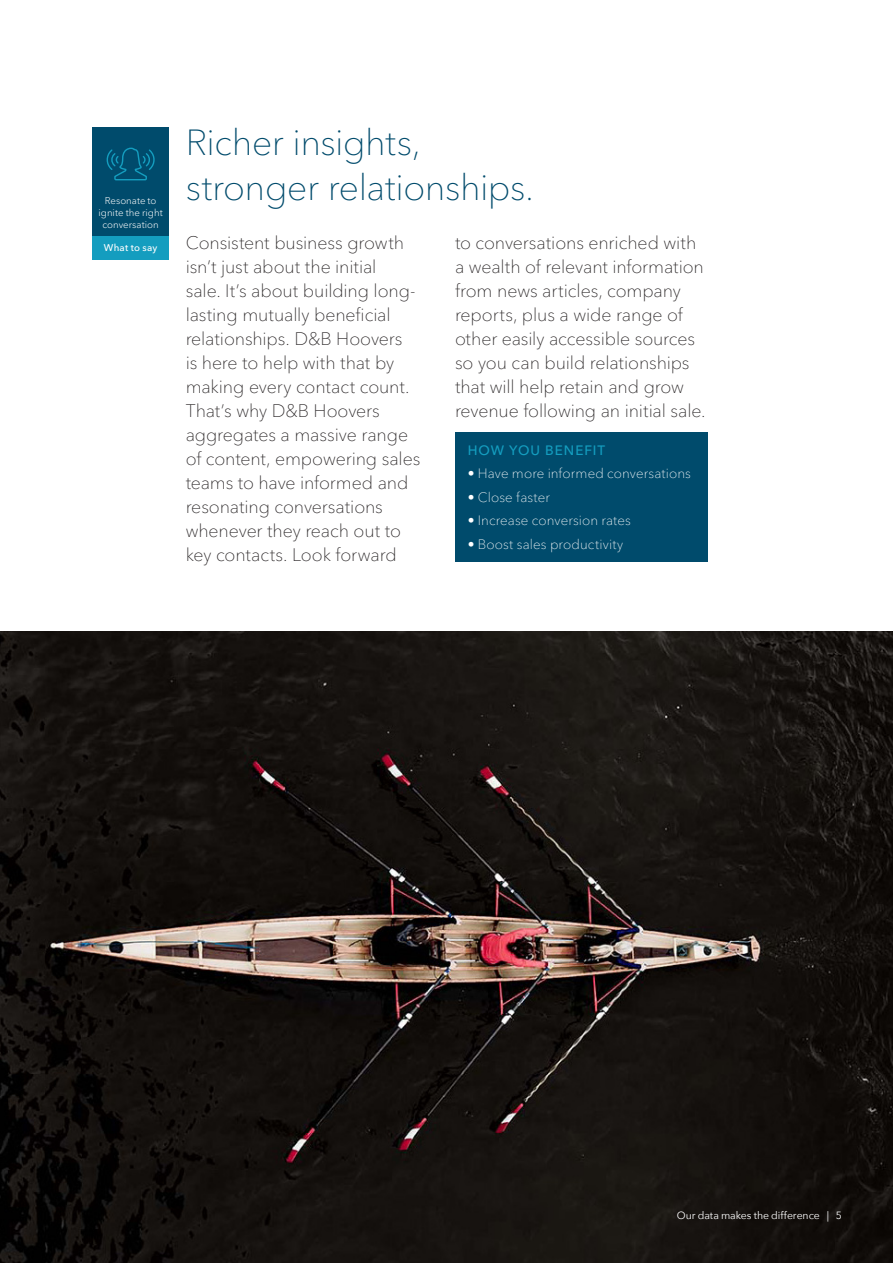
<style>
.page{position:relative;width:893px;height:1263px;background:#fff}
.page>*{position:absolute;margin:0;border:0;box-sizing:border-box;transform-origin:0 0}
.t1{font:100 36px/45px "Avenir Next LT Pro";letter-spacing:-.015em;color:#004b6c}
.t2{font:100 18px/24px "Avenir Next LT Pro";letter-spacing:-.01em;color:#231f20}
.t3{font:100 13.5px "Avenir Next LT Pro";letter-spacing:.01em;color:#fff}
.t4{font:500 13.5px "Avenir Next LT Pro";letter-spacing:.07em;color:#149dbf}
.t5{font:10.5px "Avenir Next";letter-spacing:-.005em;color:#fff}
.t6{font:300 9.75px/11.7px "Avenir Next LT Pro";color:#fff;text-align:center}
.t7{font:500 9.75px "Avenir Next LT Pro";letter-spacing:.025em;color:#fff}
</style>
<div class="page">
<img style="left:0;top:631px;width:893px;height:632px">
<div style="left:93px;top:128px;width:76px;height:108px;background:#004b6c"></div>
<div style="left:93px;top:236px;width:76px;height:24px;background:#149dbf"></div>
<svg style="left:106px;top:147px;width:49px;height:34px"></svg>
<div style="left:455px;top:432px;width:252px;height:129px;background:#004b6c"></div>
<p class="t6" style="left:99px;top:195px;width:66px">Resonate to ignite the right conversation</p>
<p class="t7" style="left:104px;top:242px;width:55px">What to say</p>
<h1 class="t1" style="left:186px;top:120px;width:350px">Richer insights, stronger relationships.</h1>
<p class="t2" style="left:186px;top:231px;width:236px">Consistent business growth isn’t just about the initial<br>sale. It’s about building long&shy;lasting mutually beneficial relationships. D&amp;B Hoovers<br>is here to help with that by making every contact count.<br>That’s why D&amp;B Hoovers aggregates a massive range of content, empowering sales teams to have informed and resonating conversations whenever they reach out to key contacts. Look forward</p>
<p class="t2" style="left:455px;top:231px;width:252px">to conversations enriched with a wealth of relevant information from news articles, company reports, plus a wide range of other easily accessible sources so you can build relationships that will help retain and grow revenue following an initial sale.</p>
<p class="t4" style="left:468px;top:442px;width:139px">HOW YOU BENEFIT</p>
<p class="t3" style="left:468px;top:465px;width:225px">• Have more informed conversations</p>
<p class="t3" style="left:468px;top:489px;width:84px">• Close faster</p>
<p class="t3" style="left:468px;top:512px;width:165px">• Increase conversion rates</p>
<p class="t3" style="left:468px;top:536px;width:157px">• Boost sales productivity</p>
<p class="t5" style="left:677px;top:1207px;width:167px">Our data makes the difference | 5</p>
</div>
